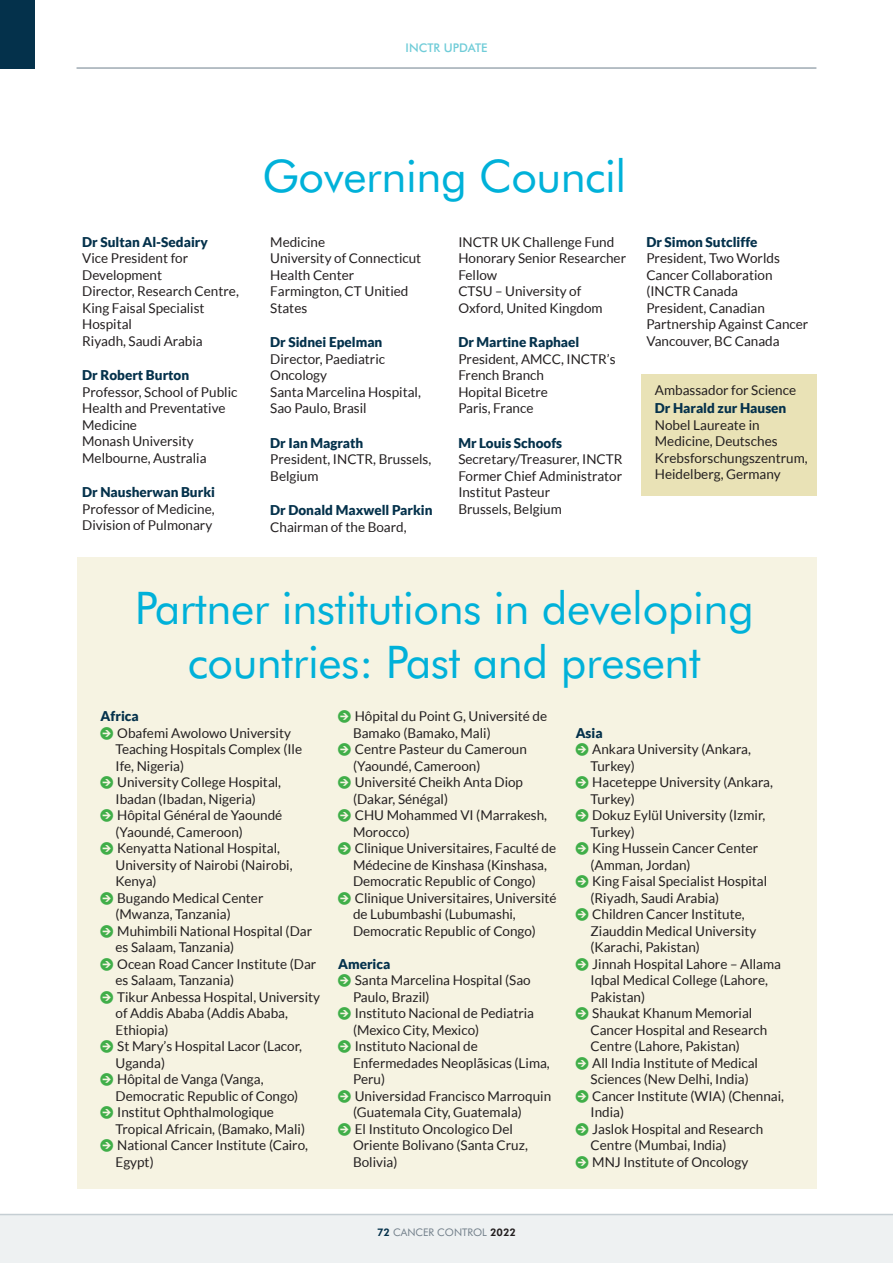
<style>
.page{position:relative;width:893px;height:1263px;background:#fff}
.page>*{position:absolute;margin:0;border:0;box-sizing:border-box;transform-origin:0 0}
.t1{font:45px/54px "Futura BT";letter-spacing:-.01em;color:#00b1d9;text-align:center}
.COPY_No_indent{font:13.5px/16.5px "Lato";color:#231f20}
.Sub_heading_1{font:900 13.5px "Lato";color:#04314b}
.t2{font:500 12px "Futura BT";color:#70ccd8}
.t3{font:10.5px "Futura BT";color:#727f8a}
.s1{font-family:"Arrowstfb";color:#40ae49}
.s2{font-weight:800;color:#04314b}
.s3{font-weight:800;color:#231f20}
</style>
<div class="page">
<div style="left:641px;top:374px;width:175px;height:121px;background:#e9e2b6"></div>
<div style="left:77px;top:557px;width:739px;height:631px;background:#f6f3e2"></div>
<div style="left:0;top:1214px;width:893px;height:49px;background:#eef1f2"></div>
<div style="left:0;top:0;width:34px;height:69px;background:#04314b"></div>
<hr style="left:77px;top:67px;width:739px;height:2px;background:#9faab2">
<hr style="left:0;top:1214px;width:893px;height:1px;background:#c5ced3">
<p class="t2" style="left:406px;top:40px;width:83px">INCTR UPDATE</p>
<p class="Sub_heading_1" style="left:82px;top:234px;width:127px">Dr Sultan Al-Sedairy</p>
<p class="COPY_No_indent" style="left:82px;top:250px;width:107px">Vice President for<br>Development</p>
<p class="COPY_No_indent" style="left:82px;top:283px;width:158px">Director, Research Centre,<br>King Faisal Specialist<br>Hospital</p>
<p class="COPY_No_indent" style="left:82px;top:333px;width:122px">Riyadh, Saudi Arabia</p>
<p class="Sub_heading_1" style="left:82px;top:367px;width:109px">Dr Robert Burton</p>
<p class="COPY_No_indent" style="left:82px;top:384px;width:157px">Professor, School of Public<br>Health and Preventative<br>Medicine</p>
<p class="COPY_No_indent" style="left:82px;top:433px;width:113px">Monash University</p>
<p class="COPY_No_indent" style="left:82px;top:450px;width:126px">Melbourne, Australia</p>
<p class="Sub_heading_1" style="left:82px;top:485px;width:134px">Dr Nausherwan Burki</p>
<p class="COPY_No_indent" style="left:82px;top:501px;width:134px">Professor of Medicine,<br>Division of Pulmonary</p>
<p class="t1" style="left:262px;top:149px;width:366px">Governing Council</p>
<p class="COPY_No_indent" style="left:270px;top:234px;width:56px">Medicine</p>
<p class="COPY_No_indent" style="left:270px;top:250px;width:153px">University of Connecticut<br>Health Center</p>
<p class="COPY_No_indent" style="left:270px;top:283px;width:140px">Farmington, CT Unitied<br>States</p>
<p class="Sub_heading_1" style="left:270px;top:334px;width:114px">Dr Sidnei Epelman</p>
<p class="COPY_No_indent" style="left:270px;top:351px;width:116px">Director, Paediatric<br>Oncology</p>
<p class="COPY_No_indent" style="left:270px;top:384px;width:152px">Santa Marcelina Hospital,<br>Sao Paulo, Brasil</p>
<p class="Sub_heading_1" style="left:270px;top:435px;width:95px">Dr Ian Magrath</p>
<p class="COPY_No_indent" style="left:270px;top:451px;width:163px">President, INCTR, Brussels,<br>Belgium</p>
<p class="Sub_heading_1" style="left:270px;top:503px;width:164px">Dr Donald Maxwell Parkin</p>
<p class="COPY_No_indent" style="left:270px;top:519px;width:138px">Chairman of the Board,</p>
<p class="COPY_No_indent" style="left:458px;top:234px;width:157px">INCTR UK Challenge Fund</p>
<p class="COPY_No_indent" style="left:458px;top:250px;width:169px">Honorary Senior Researcher<br>Fellow</p>
<p class="COPY_No_indent" style="left:458px;top:283px;width:146px">CTSU – University of<br>Oxford, United Kingdom</p>
<p class="Sub_heading_1" style="left:458px;top:334px;width:123px">Dr Martine Raphael</p>
<p class="COPY_No_indent" style="left:458px;top:351px;width:159px">President, AMCC, INCTR’s<br>French Branch</p>
<p class="COPY_No_indent" style="left:458px;top:384px;width:91px">Hopital Bicetre</p>
<p class="COPY_No_indent" style="left:458px;top:400px;width:77px">Paris, France</p>
<p class="Sub_heading_1" style="left:458px;top:435px;width:105px">Mr Louis Schoofs</p>
<p class="COPY_No_indent" style="left:458px;top:451px;width:166px">Secretary/Treasurer, INCTR</p>
<p class="COPY_No_indent" style="left:458px;top:468px;width:165px">Former Chief Administrator</p>
<p class="COPY_No_indent" style="left:458px;top:484px;width:93px">Institut Pasteur</p>
<p class="COPY_No_indent" style="left:458px;top:501px;width:105px">Brussels, Belgium</p>
<p class="Sub_heading_1" style="left:646px;top:234px;width:113px">Dr Simon Sutcliffe</p>
<p class="COPY_No_indent" style="left:646px;top:250px;width:135px">President, Two Worlds<br>Cancer Collaboration (INCTR Canada</p>
<p class="COPY_No_indent" style="left:646px;top:300px;width:163px">President, Canadian<br>Partnership Against Cancer</p>
<p class="COPY_No_indent" style="left:646px;top:333px;width:135px">Vancouver, BC Canada</p>
<p class="COPY_No_indent" style="left:655px;top:382px;width:143px">Ambassador for Science</p>
<p class="Sub_heading_1" style="left:655px;top:400px;width:133px">Dr Harald zur Hausen</p>
<p class="COPY_No_indent" style="left:655px;top:417px;width:154px">Nobel Laureate in<br>Medicine, Deutsches<br>Krebsforschungszentrum,<br>Heidelberg, Germany</p>
<p class="t1" style="left:135px;top:580px;width:621px">Partner institutions in developing countries: Past and present</p>
<p class="Sub_heading_1" style="left:101px;top:708px;width:40px">Africa</p>
<p class="COPY_No_indent" style="left:116px;top:724px;width:188px;text-indent:-15px"><span class="s1">J</span> Obafemi Awolowo University<br>Teaching Hospitals Complex (Ile<br>Ife, Nigeria)</p>
<p class="COPY_No_indent" style="left:116px;top:774px;width:167px;text-indent:-15px"><span class="s1">J</span> University College Hospital,<br>Ibadan (Ibadan, Nigeria)</p>
<p class="COPY_No_indent" style="left:116px;top:807px;width:168px;text-indent:-15px"><span class="s1">J</span> Hôpital Général de Yaoundé (Yaoundé, Cameroon)</p>
<p class="COPY_No_indent" style="left:116px;top:840px;width:179px;text-indent:-15px"><span class="s1">J</span> Kenyatta National Hospital,<br>University of Nairobi (Nairobi,<br>Kenya)</p>
<p class="COPY_No_indent" style="left:116px;top:889px;width:149px;text-indent:-15px"><span class="s1">J</span> Bugando Medical Center (Mwanza, Tanzania)</p>
<p class="COPY_No_indent" style="left:116px;top:922px;width:198px;text-indent:-15px"><span class="s1">J</span> Muhimbili National Hospital (Dar es Salaam, Tanzania)</p>
<p class="COPY_No_indent" style="left:116px;top:955px;width:202px;text-indent:-15px"><span class="s1">J</span> Ocean Road Cancer Institute (Dar es Salaam, Tanzania)</p>
<p class="COPY_No_indent" style="left:116px;top:988px;width:206px;text-indent:-15px"><span class="s1">J</span> Tikur Anbessa Hospital, University of Addis Ababa (Addis Ababa,<br>Ethiopia)</p>
<p class="COPY_No_indent" style="left:116px;top:1038px;width:188px;text-indent:-15px"><span class="s1">J</span> St Mary’s Hospital Lacor (Lacor,<br>Uganda)</p>
<p class="COPY_No_indent" style="left:116px;top:1071px;width:184px;text-indent:-15px"><span class="s1">J</span> Hôpital de Vanga (Vanga,<br>Democratic Republic of Congo)</p>
<p class="COPY_No_indent" style="left:116px;top:1104px;width:191px;text-indent:-15px"><span class="s1">J</span> Institut Ophthalmologique<br>Tropical Africain, (Bamako, Mali)</p>
<p class="COPY_No_indent" style="left:116px;top:1137px;width:194px;text-indent:-15px"><span class="s1">J</span> National Cancer Institute (Cairo,<br>Egypt)</p>
<p class="COPY_No_indent" style="left:353px;top:708px;width:196px;text-indent:-15px"><span class="s1">J</span> Hôpital du Point G, Université de<br>Bamako (Bamako, Mali)</p>
<p class="COPY_No_indent" style="left:353px;top:741px;width:175px;text-indent:-15px"><span class="s1">J</span> Centre Pasteur du Cameroun (Yaoundé, Cameroon)</p>
<p class="COPY_No_indent" style="left:353px;top:774px;width:172px;text-indent:-15px"><span class="s1">J</span> Université Cheikh Anta Diop (Dakar, Sénégal)</p>
<p class="COPY_No_indent" style="left:353px;top:807px;width:195px;text-indent:-15px"><span class="s1">J</span> CHU Mohammed VI (Marrakesh,<br>Morocco)</p>
<p class="COPY_No_indent" style="left:338px;top:840px;width:220px;text-align:center"><span class="s1">J</span> Clinique Universitaires, Faculté de<br>Médecine de Kinshasa (Kinshasa,<br>Democratic Republic of Congo)</p>
<p class="COPY_No_indent" style="left:353px;top:889px;width:205px;text-indent:-15px"><span class="s1">J</span> Clinique Universitaires, Université de Lubumbashi (Lubumashi,<br>Democratic Republic of Congo)</p>
<p class="Sub_heading_1" style="left:338px;top:956px;width:54px">America</p>
<p class="COPY_No_indent" style="left:353px;top:972px;width:179px;text-indent:-15px"><span class="s1">J</span> Santa Marcelina Hospital (Sao<br>Paulo, Brazil)</p>
<p class="COPY_No_indent" style="left:353px;top:1005px;width:183px;text-indent:-15px"><span class="s1">J</span> Instituto Nacional de Pediatria (Mexico City, Mexico)</p>
<p class="COPY_No_indent" style="left:353px;top:1038px;width:198px;text-indent:-15px"><span class="s1">J</span> Instituto Nacional de<br>Enfermedades Neoplãsicas (Lima,<br>Peru)</p>
<p class="COPY_No_indent" style="left:353px;top:1087px;width:200px;text-indent:-15px"><span class="s1">J</span> Universidad Francisco Marroquin (Guatemala City, Guatemala)</p>
<p class="COPY_No_indent" style="left:353px;top:1120px;width:176px;text-indent:-15px"><span class="s1">J</span> El Instituto Oncologico Del<br>Oriente Bolivano (Santa Cruz,<br>Bolivia)</p>
<p class="Sub_heading_1" style="left:576px;top:725px;width:29px">Asia</p>
<p class="COPY_No_indent" style="left:591px;top:741px;width:162px;text-indent:-15px"><span class="s1">J</span> Ankara University (Ankara,<br>Turkey)</p>
<p class="COPY_No_indent" style="left:591px;top:774px;width:184px;text-indent:-15px"><span class="s1">J</span> Haceteppe University (Ankara,<br>Turkey)</p>
<p class="COPY_No_indent" style="left:591px;top:807px;width:176px;text-indent:-15px"><span class="s1">J</span> Dokuz Eylül University (Izmir,<br>Turkey)</p>
<p class="COPY_No_indent" style="left:591px;top:840px;width:169px;text-indent:-15px"><span class="s1">J</span> King Hussein Cancer Center (Amman, Jordan)</p>
<p class="COPY_No_indent" style="left:591px;top:873px;width:178px;text-indent:-15px"><span class="s1">J</span> King Faisal Specialist Hospital (Riyadh, Saudi Arabia)</p>
<p class="COPY_No_indent" style="left:591px;top:906px;width:167px;text-indent:-15px"><span class="s1">J</span> Children Cancer Institute,<br>Ziauddin Medical University (Karachi, Pakistan)</p>
<p class="COPY_No_indent" style="left:591px;top:955px;width:192px;text-indent:-15px"><span class="s1">J</span> Jinnah Hospital Lahore – Allama<br>Iqbal Medical College (Lahore,<br>Pakistan)</p>
<p class="COPY_No_indent" style="left:591px;top:1005px;width:178px;text-indent:-15px"><span class="s1">J</span> Shaukat Khanum Memorial<br>Cancer Hospital and Research<br>Centre (Lahore, Pakistan)</p>
<p class="COPY_No_indent" style="left:576px;top:1054px;width:184px;text-align:center"><span class="s1">J</span> All India Institute of Medical<br>Sciences (New Delhi, India)</p>
<p class="COPY_No_indent" style="left:591px;top:1087px;width:195px;text-indent:-15px"><span class="s1">J</span> Cancer Institute (WIA) (Chennai,<br>India)</p>
<p class="COPY_No_indent" style="left:591px;top:1120px;width:174px;text-indent:-15px"><span class="s1">J</span> Jaslok Hospital and Research<br>Centre (Mumbai, India)</p>
<p class="COPY_No_indent" style="left:576px;top:1153px;width:174px"><span class="s1">J</span> MNJ Institute of Oncology</p>
<p class="t3" style="left:377px;top:1226px;width:140px"><span class="s2">72</span> CANCER CONTROL <span class="s3">2022</span></p>
</div>
